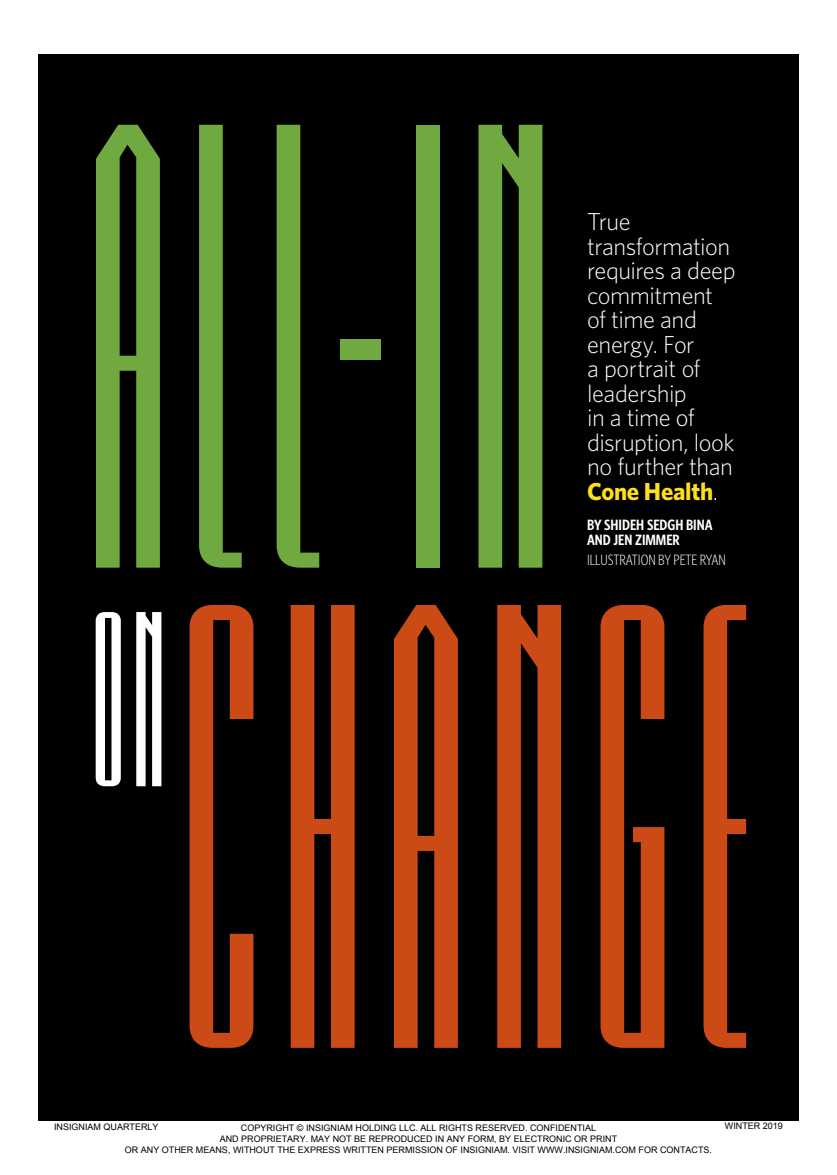
<style>
.page{position:relative;width:837px;height:1175px;background:#fff}
.page>*{position:absolute;margin:0;border:0;box-sizing:border-box;transform-origin:0 0}
.t1{font:484.8px "Briem Akademi Std Bold Comp";letter-spacing:.045em;color:#cc4a16}
.t2{font:484.8px "Briem Akademi Std Bold Comp";color:#70a940}
.t3{font:190.65px "Briem Akademi Std Bold Comp";color:#fff}
.t4{font:300 24.45px/24.5px "Whitney";letter-spacing:-.02em;color:#fff}
.t5{font:600 15px/15px "Whitney Condensed";letter-spacing:-.005em;color:#fff}
.t6{font:300 15px "Whitney Condensed";letter-spacing:-.005em;color:#fff}
.t7{font:9px/10.8px "Arial";color:#000;text-align:center}
.s1{font-weight:700;color:#fedf1b}
</style>
<div class="page">
<div style="left:38px;top:54px;width:761px;height:1066px;background:#000"></div>
<h1 class="t2" style="left:88px;top:117px;width:464px">ALL-IN</h1>
<h3 class="t4" style="left:587px;top:209px;width:150px">True transformation requires a deep commitment of time and energy. For<br>a portrait of leadership<br>in a time of disruption, look no further than<br><span class="s1">Cone Health</span>.</h3>
<h3 class="t5" style="left:587px;top:517px;width:127px">BY SHIDEH SEDGH BINA<br>AND JEN ZIMMER</h3>
<h3 class="t6" style="left:587px;top:552px;width:140px">ILLUSTRATION BY PETE RYAN</h3>
<h2 class="t3" style="left:92px;top:609px;width:74px">ON</h2>
<h1 class="t1" style="left:181px;top:597px;width:570px">CHANGE</h1>
<p class="t7" style="left:125px;top:1122px;width:589px">COPYRIGHT © INSIGNIAM HOLDING LLC. ALL RIGHTS RESERVED. CONFIDENTIAL<br>AND PROPRIETARY. MAY NOT BE REPRODUCED IN ANY FORM, BY ELECTRONIC OR PRINT<br>OR ANY OTHER MEANS, WITHOUT THE EXPRESS WRITTEN PERMISSION OF INSIGNIAM. VISIT WWW.INSIGNIAM.COM FOR CONTACTS.</p>
<p class="t7" style="left:725px;top:1120px;width:60px">WINTER 2019</p>
<p class="t7" style="left:54px;top:1121px;width:106px">INSIGNIAM QUARTERLY</p>
</div>
